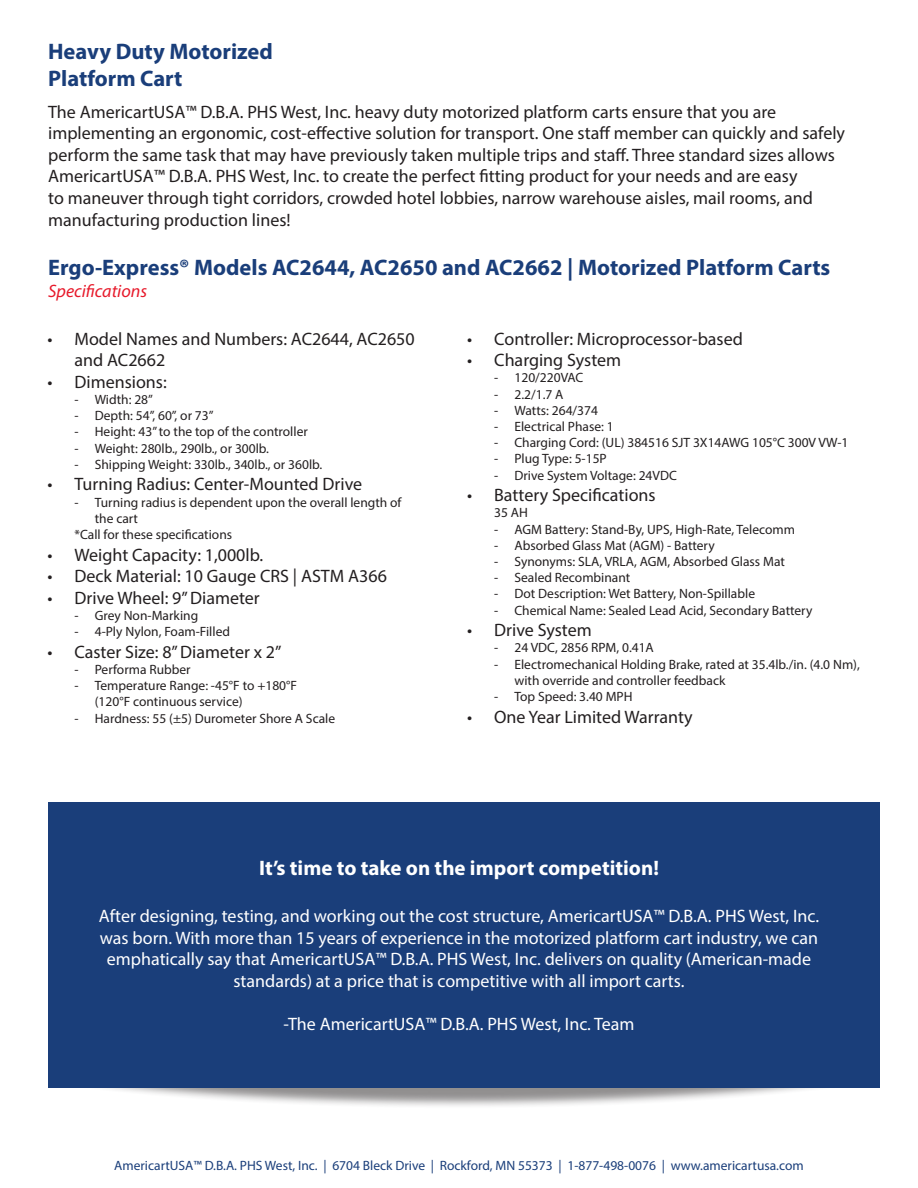
<style>
.page{position:relative;width:918px;height:1188px;background:#fff}
.page>*{position:absolute;margin:0;border:0;box-sizing:border-box;transform-origin:0 0}
.t1{font:700 22.5px "Myriad Pro";color:#1a3e7a}
.t2{font:700 21px "Myriad Pro";color:#fff}
.t3{font:18px/21.6px "Myriad Pro";color:#231f20}
.t4{font:18px/21.6px "Myriad Pro";color:#fff;text-align:center}
.t5{font:italic 18px "Myriad Pro";color:#e71a2b}
.t6{font:13.5px/16.2px "Myriad Pro";color:#231f20}
.t7{font:13.5px "Myriad Pro";color:#1a3e7a}
</style>
<div class="page">
<div style="left:0;top:933px;width:918px;height:177px;background:#231f20;opacity:.5"></div>
<div style="left:48px;top:802px;width:832px;height:286px;background:#1a3e7a"></div>
<div style="left:0;top:789px;width:48px;height:335px;background:#fff"></div>
<div style="left:880px;top:768px;width:38px;height:335px;background:#fff"></div>
<p class="t1" style="left:48px;top:37px;width:226px">Heavy Duty Motorized</p>
<p class="t1" style="left:48px;top:64px;width:136px">Platform Cart</p>
<p class="t3" style="left:48px;top:101px;width:798px">The AmericartUSA™ D.B.A. PHS West, Inc. heavy duty motorized platform carts ensure that you are implementing an ergonomic, cost-effective solution for transport. One staff member can quickly and safely perform the same task that may have previously taken multiple trips and staff. Three standard sizes allows AmericartUSA™ D.B.A. PHS West, Inc. to create the perfect fitting product for your needs and are easy<br>to maneuver through tight corridors, crowded hotel lobbies, narrow warehouse aisles, mail rooms, and manufacturing production lines!</p>
<p class="t1" style="left:48px;top:253px;width:784px">Ergo-Express® Models AC2644, AC2650 and AC2662 | Motorized Platform Carts</p>
<p class="t5" style="left:48px;top:279px;width:100px">Specifications</p>
<p class="t3" style="left:75px;top:327px;width:342px;text-indent:-27px">• Model Names and Numbers: AC2644, AC2650 and AC2662</p>
<p class="t3" style="left:48px;top:371px;width:121px">• Dimensions:</p>
<p class="t6" style="left:75px;top:391px;width:80px">- Width: 28”</p>
<p class="t6" style="left:75px;top:407px;width:141px">- Depth: 54”, 60”, or 73”</p>
<p class="t6" style="left:75px;top:423px;width:235px">- Height: 43” to the top of the controller</p>
<p class="t6" style="left:75px;top:440px;width:196px">- Weight: 280lb., 290lb., or 300lb.</p>
<p class="t6" style="left:75px;top:456px;width:249px">- Shipping Weight: 330lb., 340lb., or 360lb.</p>
<p class="t3" style="left:48px;top:473px;width:316px">• Turning Radius: Center-Mounted Drive</p>
<p class="t6" style="left:95px;top:494px;width:308px;text-indent:-20px">- Turning radius is dependent upon the overall length of the cart</p>
<p class="t6" style="left:75px;top:526px;width:159px">*Call for these specifications</p>
<p class="t3" style="left:48px;top:543px;width:217px">• Weight Capacity: 1,000lb.</p>
<p class="t3" style="left:48px;top:565px;width:341px">• Deck Material: 10 Gauge CRS | ASTM A366</p>
<p class="t3" style="left:48px;top:587px;width:214px">• Drive Wheel: 9” Diameter</p>
<p class="t6" style="left:75px;top:607px;width:125px">- Grey Non-Marking</p>
<p class="t6" style="left:75px;top:623px;width:157px">- 4-Ply Nylon, Foam-Filled</p>
<p class="t3" style="left:48px;top:641px;width:236px">• Caster Size: 8” Diameter x 2”</p>
<p class="t6" style="left:75px;top:661px;width:118px">- Performa Rubber</p>
<p class="t6" style="left:75px;top:677px;width:224px">- Temperature Range: -45°F to +180°F</p>
<p class="t6" style="left:95px;top:693px;width:149px">(120°F continuous service)</p>
<p class="t6" style="left:75px;top:710px;width:262px">- Hardness: 55 (±5) Durometer Shore A Scale</p>
<p class="t3" style="left:467px;top:327px;width:277px">• Controller: Microprocessor-based</p>
<p class="t3" style="left:467px;top:349px;width:155px">• Charging System</p>
<p class="t6" style="left:494px;top:369px;width:91px">- 120/220VAC</p>
<p class="t6" style="left:494px;top:386px;width:71px">- 2.2/1.7 A</p>
<p class="t6" style="left:494px;top:402px;width:105px">- Watts: 264/374</p>
<p class="t6" style="left:494px;top:418px;width:121px">- Electrical Phase: 1</p>
<p class="t6" style="left:494px;top:434px;width:356px">- Charging Cord: (UL) 384516 SJT 3X14AWG 105°C 300V VW-1</p>
<p class="t6" style="left:494px;top:450px;width:114px">- Plug Type: 5-15P</p>
<p class="t6" style="left:494px;top:467px;width:184px">- Drive System Voltage: 24VDC</p>
<p class="t3" style="left:467px;top:484px;width:190px">• Battery Specifications</p>
<p class="t6" style="left:494px;top:504px;width:35px">35 AH</p>
<p class="t6" style="left:494px;top:521px;width:302px">- AGM Battery: Stand-By, UPS, High-Rate, Telecomm</p>
<p class="t6" style="left:494px;top:537px;width:222px">- Absorbed Glass Mat (AGM) - Battery</p>
<p class="t6" style="left:494px;top:553px;width:292px">- Synonyms: SLA, VRLA, AGM, Absorbed Glass Mat</p>
<p class="t6" style="left:494px;top:569px;width:138px">- Sealed Recombinant</p>
<p class="t6" style="left:494px;top:585px;width:262px">- Dot Description: Wet Battery, Non-Spillable</p>
<p class="t6" style="left:494px;top:602px;width:320px">- Chemical Name: Sealed Lead Acid, Secondary Battery</p>
<p class="t3" style="left:467px;top:619px;width:126px">• Drive System</p>
<p class="t6" style="left:494px;top:639px;width:161px">- 24 VDC, 2856 RPM, 0.41A</p>
<p class="t6" style="left:514px;top:656px;width:347px;text-indent:-20px">- Electromechanical Holding Brake, rated at 35.4lb./in. (4.0 Nm), with override and controller feedback</p>
<p class="t6" style="left:494px;top:688px;width:140px">- Top Speed: 3.40 MPH</p>
<p class="t3" style="left:467px;top:705px;width:227px">• One Year Limited Warranty</p>
<p class="t2" style="left:259px;top:855px;width:401px">It’s time to take on the import competition!</p>
<p class="t4" style="left:99px;top:905px;width:722px">After designing, testing, and working out the cost structure, AmericartUSA™ D.B.A. PHS West, Inc. was born. With more than 15 years of experience in the motorized platform cart industry, we can emphatically say that AmericartUSA™ D.B.A. PHS West, Inc. delivers on quality (American-made standards) at a price that is competitive with all import carts.</p>
<p class="t4" style="left:284px;top:1013px;width:352px">-The AmericartUSA™ D.B.A. PHS West, Inc. Team</p>
<p class="t7" style="left:114px;top:1157px;width:691px">AmericartUSA™ D.B.A. PHS West, Inc. | 6704 Bleck Drive | Rockford, MN 55373 | 1-877-498-0076 | www.americartusa.com</p>
</div>
